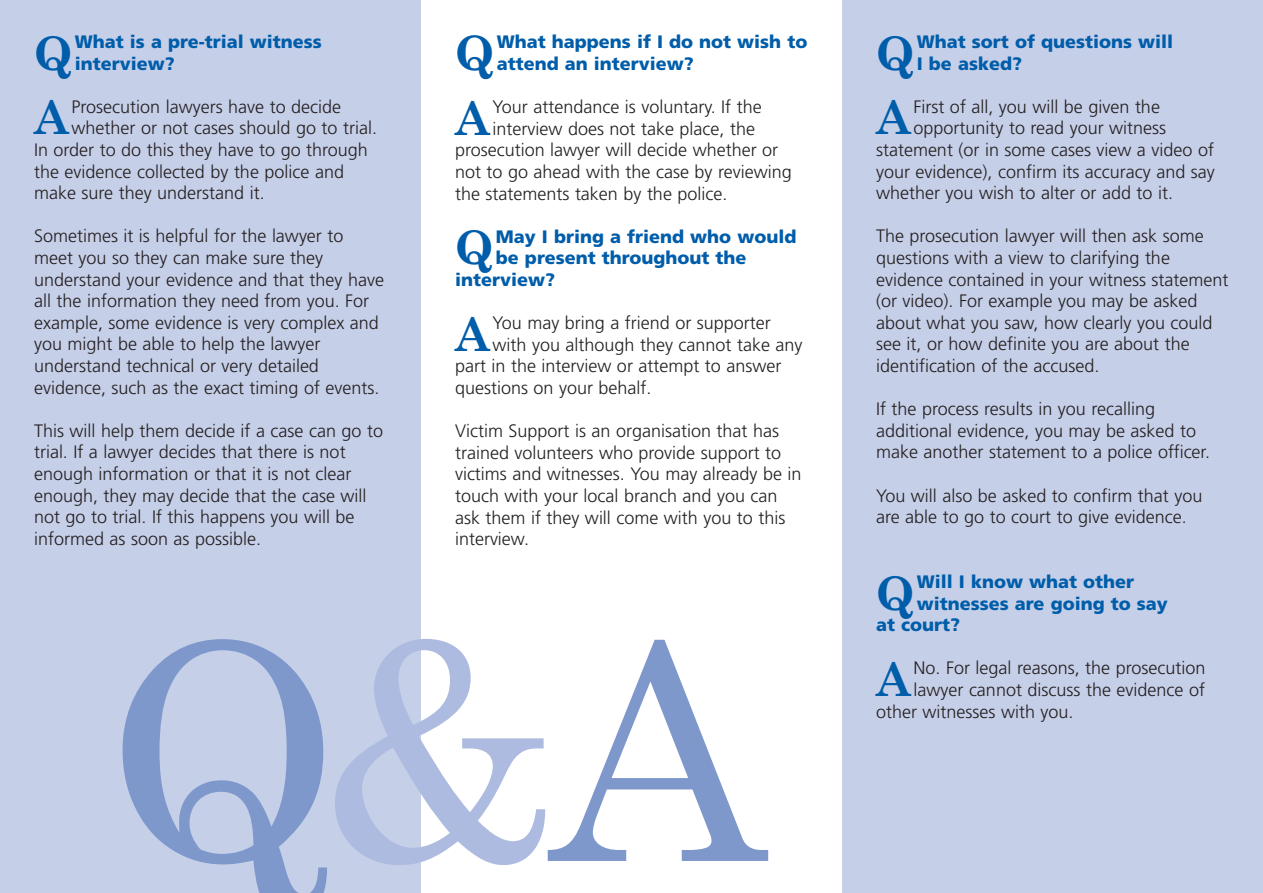
<style>
.page{position:relative;width:1263px;height:893px;background:#fff}
.page>*{position:absolute;margin:0;border:0;box-sizing:border-box;transform-origin:0 0}
.t1{font:300px "Century Schoolbook";color:#7e98cc}
.t2{font:700 47.1px "Century Schoolbook";color:#005daa}
.t3{font:700 46.05px "Century Schoolbook";color:#005daa}
.t4{font:300 18px/21.6px "Frutiger";color:#231f20}
.t5{font:900 18px/21.6px "Frutiger";color:#005daa}
.s1{color:#acbbdf}
</style>
<div class="page">
<div style="left:0;top:0;width:421px;height:893px;background:#c6cfe8"></div>
<div style="left:843px;top:0;width:420px;height:893px;background:#c6cfe8"></div>
<h3 class="t3" style="left:34px;top:36px;width:40px">Q</h3>
<p class="t5" style="left:75px;top:32px;width:248px">What is a pre-trial witness interview?</p>
<h3 class="t3" style="left:34px;top:101px;width:36px">A</h3>
<p class="t4" style="left:72px;top:97px;width:271px">Prosecution lawyers have to decide</p>
<p class="t4" style="left:72px;top:119px;width:307px">whether or not cases should go to trial.</p>
<p class="t4" style="left:34px;top:140px;width:335px">In order to do this they have to go through</p>
<p class="t4" style="left:34px;top:162px;width:311px">the evidence collected by the police and</p>
<p class="t4" style="left:34px;top:183px;width:232px">make sure they understand it.</p>
<p class="t4" style="left:34px;top:227px;width:351px">Sometimes it is helpful for the lawyer to meet you so they can make sure they understand your evidence and that they have all the information they need from you. For example, some evidence is very complex and you might be able to help the lawyer understand technical or very detailed evidence, such as the exact timing of events.</p>
<p class="t4" style="left:34px;top:421px;width:350px">This will help them decide if a case can go to trial. If a lawyer decides that there is not enough information or that it is not clear enough, they may decide that the case will not go to trial. If this happens you will be informed as soon as possible.</p>
<h2 class="t2" style="left:455px;top:35px;width:41px">Q</h2>
<p class="t5" style="left:497px;top:32px;width:312px;line-height:22px">What happens if I do not wish to attend an interview?</p>
<h3 class="t3" style="left:455px;top:101px;width:36px">A</h3>
<p class="t4" style="left:492px;top:98px;width:271px">Your attendance is voluntary. If the</p>
<p class="t4" style="left:492px;top:119px;width:264px">interview does not take place, the</p>
<p class="t4" style="left:455px;top:141px;width:325px">prosecution lawyer will decide whether or</p>
<p class="t4" style="left:455px;top:162px;width:338px">not to go ahead with the case by reviewing</p>
<p class="t4" style="left:455px;top:184px;width:274px">the statements taken by the police.</p>
<h3 class="t3" style="left:455px;top:231px;width:40px">Q</h3>
<p class="t5" style="left:496px;top:227px;width:302px">May I bring a friend who would</p>
<p class="t5" style="left:496px;top:249px;width:252px">be present throughout the</p>
<p class="t5" style="left:455px;top:270px;width:101px">interview?</p>
<h3 class="t3" style="left:455px;top:317px;width:36px">A</h3>
<p class="t4" style="left:492px;top:313px;width:280px">You may bring a friend or supporter</p>
<p class="t4" style="left:492px;top:335px;width:311px">with you although they cannot take any</p>
<p class="t4" style="left:455px;top:357px;width:328px">part in the interview or attempt to answer</p>
<p class="t4" style="left:455px;top:378px;width:198px">questions on your behalf.</p>
<p class="t4" style="left:455px;top:421px;width:348px">Victim Support is an organisation that has trained volunteers who provide support to victims and witnesses. You may already be in touch with your local branch and you can ask them if they will come with you to this interview.</p>
<h1 class="t1" style="left:106px;top:641px;width:662px">Q<span class="s1">&amp;</span>A</h1>
<h3 class="t3" style="left:876px;top:36px;width:40px">Q</h3>
<p class="t5" style="left:917px;top:32px;width:258px">What sort of questions will<br>I be asked?</p>
<h3 class="t3" style="left:876px;top:101px;width:36px">A</h3>
<p class="t4" style="left:913px;top:97px;width:248px">First of all, you will be given the</p>
<p class="t4" style="left:913px;top:119px;width:254px">opportunity to read your witness</p>
<p class="t4" style="left:876px;top:140px;width:339px">statement (or in some cases view a video of</p>
<p class="t4" style="left:876px;top:162px;width:340px">your evidence), confirm its accuracy and say</p>
<p class="t4" style="left:876px;top:183px;width:298px">whether you wish to alter or add to it.</p>
<p class="t4" style="left:876px;top:227px;width:354px">The prosecution lawyer will then ask some questions with a view to clarifying the evidence contained in your witness statement (or video). For example you may be asked about what you saw, how clearly you could see it, or how definite you are about the identification of the accused.</p>
<p class="t4" style="left:876px;top:399px;width:335px">If the process results in you recalling additional evidence, you may be asked to make another statement to a police officer.</p>
<p class="t4" style="left:876px;top:486px;width:328px">You will also be asked to confirm that you are able to go to court to give evidence.</p>
<h3 class="t3" style="left:876px;top:576px;width:40px">Q</h3>
<p class="t5" style="left:917px;top:572px;width:219px">Will I know what other</p>
<p class="t5" style="left:917px;top:594px;width:252px">witnesses are going to say</p>
<p class="t5" style="left:876px;top:615px;width:86px">at court?</p>
<h3 class="t3" style="left:876px;top:662px;width:36px">A</h3>
<p class="t4" style="left:913px;top:659px;width:293px">No. For legal reasons, the prosecution</p>
<p class="t4" style="left:913px;top:680px;width:293px">lawyer cannot discuss the evidence of</p>
<p class="t4" style="left:876px;top:702px;width:199px">other witnesses with you.</p>
</div>
